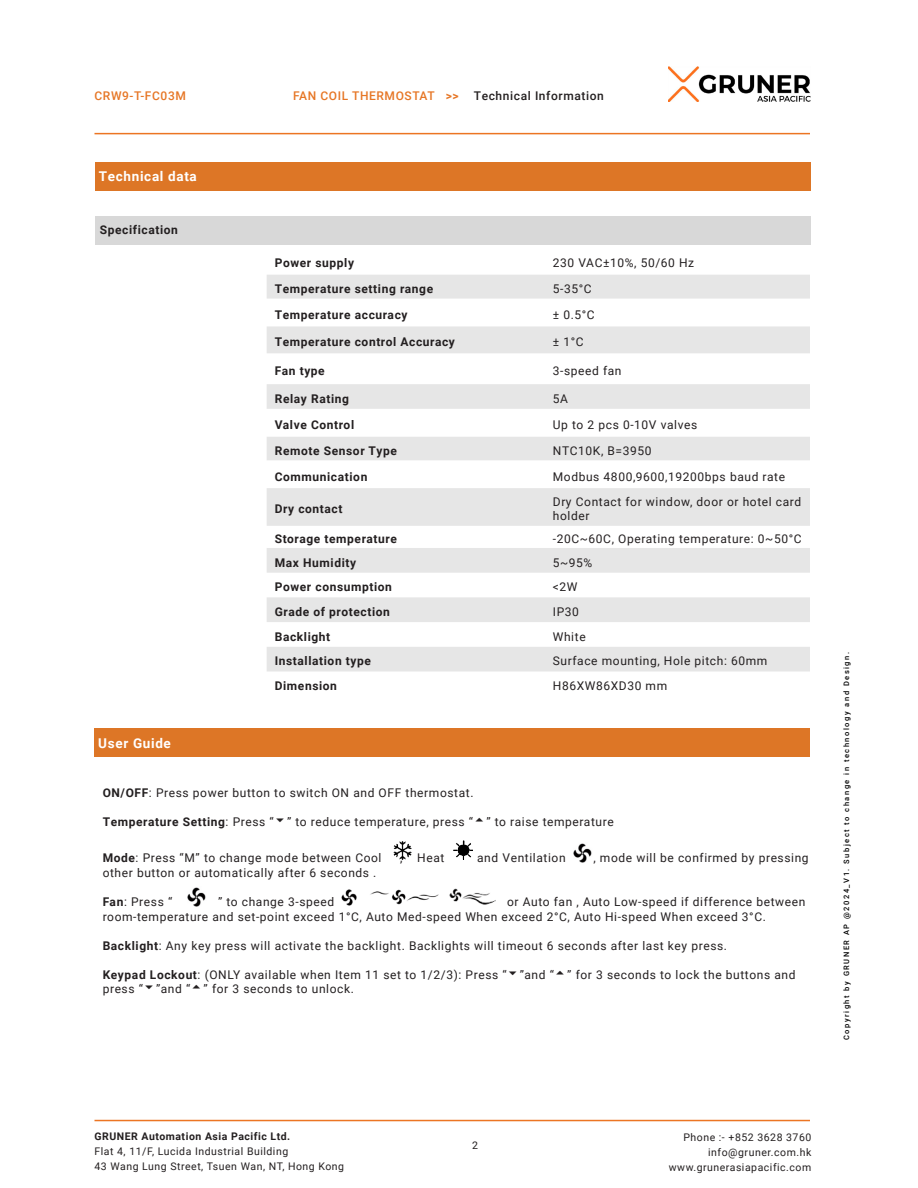
<style>
.page{position:relative;width:918px;height:1188px;background:#fff}
.page>*{position:absolute;margin:0;border:0;box-sizing:border-box;transform-origin:0 0}
.t1{font:700 13.5px "Roboto";letter-spacing:.05em;color:#fff}
.Default{font:12px/14.4px "Roboto";letter-spacing:.05em;color:#231f20}
.t2{font:700 12px "Roboto";letter-spacing:.05em;color:#231f20}
.t3{font:500 12px "Roboto";letter-spacing:.05em;color:#231f20}
.t4{font:500 12px "Roboto";letter-spacing:.05em;color:#e67625}
.t5{font:10.5px/15px "Roboto";letter-spacing:.05em;color:#231f20}
.t6{font:700 10.5px "Roboto";letter-spacing:.05em;color:#231f20}
.t7{font:500 7.5px "Roboto";letter-spacing:.2em;color:#000}
.s1{color:#e67625}
.s2{font-weight:700;color:#e67625}
.s3{font-weight:700}
</style>
<div class="page">
<hr style="left:94px;top:1120px;width:716px;height:1px;background:#ec7523">
<hr style="left:94px;top:133px;width:716px;height:1px;background:#ec7523">
<img style="left:669px;top:67px;width:141px;height:34px">
<div style="left:95px;top:163px;width:715px;height:28px;background:#dd7626"></div>
<div style="left:95px;top:217px;width:715px;height:28px;background:#d8d8d8"></div>
<svg style="left:267px;top:275px;width:543px;height:397px"></svg>
<div style="left:267px;top:437px;width:543px;height:23px;background:#e6e6e6"></div>
<div style="left:94px;top:729px;width:716px;height:28px;background:#dd7626"></div>
<img style="left:573px;top:843px;width:19px;height:19px">
<img style="left:187px;top:887px;width:19px;height:19px">
<img style="left:342px;top:888px;width:154px;height:18px">
<img style="left:394px;top:841px;width:18px;height:19px">
<img style="left:453px;top:840px;width:19px;height:20px">
<p class="t4" style="left:94px;top:88px;width:93px">CRW9-T-FC03M</p>
<p class="t3" style="left:293px;top:88px;width:312px"><span class="s1">FAN COIL THERMOSTAT</span> <span class="s2">&gt;&gt;</span> Technical Information</p>
<p class="t1" style="left:99px;top:167px;width:100px">Technical data</p>
<p class="t2" style="left:100px;top:222px;width:80px">Specification</p>
<p class="t1" style="left:98px;top:733px;width:74px">User Guide</p>
<p class="t2" style="left:275px;top:254px;width:81px">Power supply</p>
<p class="Default" style="left:553px;top:255px;width:143px">230 VAC±10%, 50/60 Hz</p>
<p class="t2" style="left:275px;top:280px;width:160px">Temperature setting range</p>
<p class="Default" style="left:553px;top:281px;width:40px">5-35°C</p>
<p class="t2" style="left:275px;top:306px;width:134px">Temperature accuracy</p>
<p class="Default" style="left:553px;top:307px;width:43px">± 0.5°C</p>
<p class="t2" style="left:275px;top:334px;width:182px">Temperature control Accuracy</p>
<p class="Default" style="left:553px;top:334px;width:32px">± 1°C</p>
<p class="t2" style="left:275px;top:362px;width:52px">Fan type</p>
<p class="Default" style="left:553px;top:363px;width:70px">3-speed fan</p>
<p class="t2" style="left:275px;top:390px;width:76px">Relay Rating</p>
<p class="Default" style="left:553px;top:391px;width:17px">5A</p>
<p class="t2" style="left:275px;top:416px;width:81px">Valve Control</p>
<p class="Default" style="left:553px;top:417px;width:146px">Up to 2 pcs 0-10V valves</p>
<p class="t2" style="left:275px;top:442px;width:124px">Remote Sensor Type</p>
<p class="Default" style="left:553px;top:443px;width:100px">NTC10K, B=3950</p>
<p class="t2" style="left:275px;top:468px;width:94px">Communication</p>
<p class="Default" style="left:553px;top:469px;width:234px">Modbus 4800,9600,19200bps baud rate</p>
<p class="t2" style="left:275px;top:501px;width:69px">Dry contact</p>
<p class="Default" style="left:553px;top:494px;width:250px">Dry Contact for window, door or hotel card holder</p>
<p class="t2" style="left:275px;top:531px;width:124px">Storage temperature</p>
<p class="Default" style="left:553px;top:531px;width:250px">-20C~60C, Operating temperature: 0~50°C</p>
<p class="t2" style="left:275px;top:554px;width:83px">Max Humidity</p>
<p class="Default" style="left:553px;top:555px;width:41px">5~95%</p>
<p class="t2" style="left:275px;top:579px;width:119px">Power consumption</p>
<p class="Default" style="left:553px;top:579px;width:26px">&lt;2W</p>
<p class="t2" style="left:275px;top:603px;width:117px">Grade of protection</p>
<p class="Default" style="left:553px;top:604px;width:28px">IP30</p>
<p class="t2" style="left:275px;top:628px;width:57px">Backlight</p>
<p class="Default" style="left:553px;top:629px;width:34px">White</p>
<p class="t2" style="left:275px;top:653px;width:98px">Installation type</p>
<p class="Default" style="left:553px;top:654px;width:216px">Surface mounting, Hole pitch: 60mm</p>
<p class="t2" style="left:275px;top:677px;width:64px">Dimension</p>
<p class="Default" style="left:553px;top:678px;width:116px">H86XW86XD30 mm</p>
<p class="Default" style="left:103px;top:785px;width:372px"><span class="s3">ON/OFF</span>: Press power button to switch ON and OFF thermostat.</p>
<p class="Default" style="left:103px;top:814px;width:513px"><span class="s3">Temperature Setting</span>: Press “ ” to reduce temperature, press “ ” to raise temperature</p>
<p class="Default" style="left:103px;top:850px;width:280px"><span class="s3">Mode</span>: Press “M” to change mode between Cool</p>
<p class="Default" style="left:400px;top:850px;width:46px">, Heat</p>
<p class="Default" style="left:477px;top:850px;width:90px">and Ventilation</p>
<p class="Default" style="left:593px;top:850px;width:217px">, mode will be confirmed by pressing</p>
<p class="Default" style="left:103px;top:865px;width:275px">other button or automatically after 6 seconds .</p>
<p class="Default" style="left:103px;top:894px;width:71px"><span class="s3">Fan</span>: Press “</p>
<p class="Default" style="left:218px;top:894px;width:118px">” to change 3-speed</p>
<p class="Default" style="left:103px;top:894px;width:704px;line-height:15px;text-indent:404px">or Auto fan , Auto Low-speed if difference between room-temperature and set-point exceed 1°C, Auto Med-speed When exceed 2°C, Auto Hi-speed When exceed 3°C.</p>
<p class="Default" style="left:103px;top:938px;width:626px"><span class="s3">Backlight</span>: Any key press will activate the backlight. Backlights will timeout 6 seconds after last key press.</p>
<p class="Default" style="left:103px;top:967px;width:694px"><span class="s3">Keypad Lockout</span>: (ONLY available when Item 11 set to 1/2/3): Press “ ”and “ ” for 3 seconds to lock the buttons and press “ ”and “ ” for 3 seconds to unlock.</p>
<p class="t7" style="left:841px;top:1040px;width:389px;rotate:-90deg">Copyright by GRUNER AP @2024_V1. Subject to change in technology and Design.</p>
<p class="t6" style="left:94px;top:1129px;width:197px">GRUNER Automation Asia Pacific Ltd.</p>
<p class="t5" style="left:94px;top:1143px;width:251px">Flat 4, 11/F, Lucida Industrial Building<br>43 Wang Lung Street, Tsuen Wan, NT, Hong Kong</p>
<p class="t5" style="left:472px;top:1137px;width:7px">2</p>
<p class="t5" style="left:669px;top:1129px;width:144px;text-align:right">Phone :- +852 3628 3760 info@gruner.com.hk www.grunerasiapacific.com</p>
</div>
